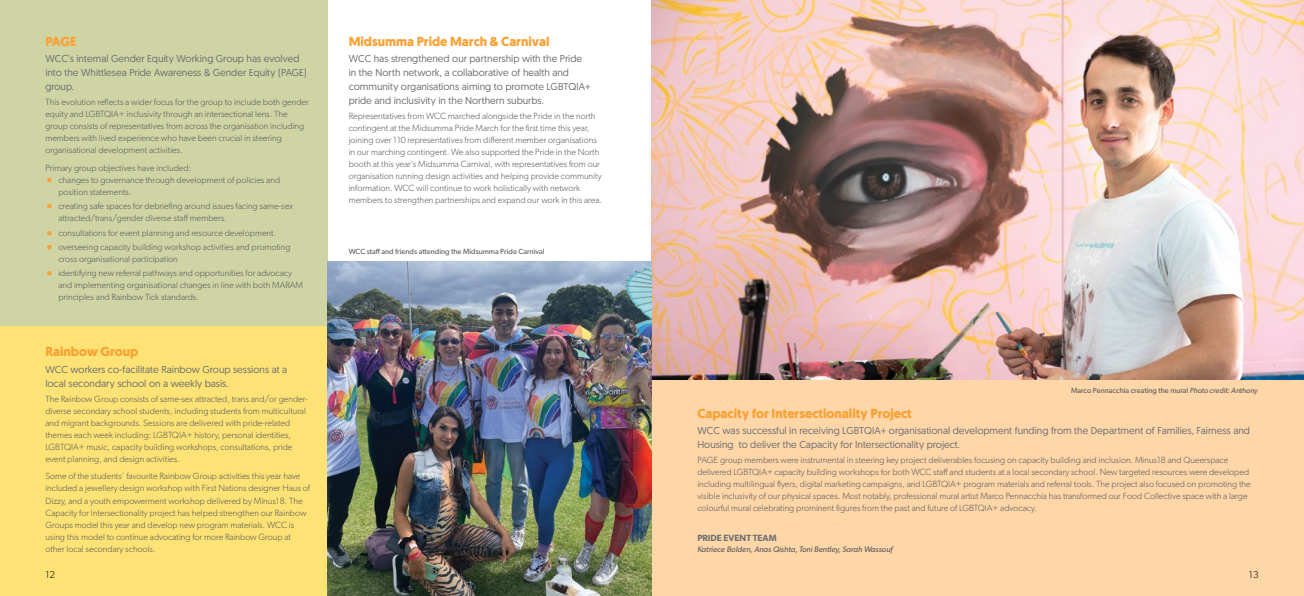
<style>
.page{position:relative;width:1304px;height:596px;background:#fff}
.page>*{position:absolute;margin:0;border:0;box-sizing:border-box;transform-origin:0 0}
.t1{font:700 13px "Geomanist";color:#f9a134}
.t2{font:10px/14px "Geomanist";color:#6d6e71}
.t3{font:300 10px "Gibson";color:#000}
.t4{font:300 9px/12px "Gibson";color:#58595b}
.t5{font:600 9px "Gibson";color:#6d6e71}
.t6{font:italic 8px "Gibson";color:#58595b}
.t7{font:7.5px "Gibson";color:#58595b}
.s1{font-size:16px;color:#f9a134}
.s2{font-style:italic}
</style>
<div class="page">
<img style="left:652px;top:0;width:652px;height:380px">
<div style="left:0;top:324px;width:327px;height:271px;background:#fde375"></div>
<div style="left:652px;top:380px;width:652px;height:215px;background:#fed6a8"></div>
<div style="left:0;top:0;width:327px;height:326px;background:#cfd4a4"></div>
<img style="left:327px;top:261px;width:325px;height:334px">
<h1 class="t1" style="left:45px;top:33px;width:33px">PAGE</h1>
<p class="t2" style="left:45px;top:52px;width:263px">WCC’s internal Gender Equity Working Group has evolved into the Whittlesea Pride Awareness &amp; Gender Equity (PAGE) group.</p>
<p class="t4" style="left:45px;top:96px;width:265px">This evolution reflects a wider focus for the group to include both gender equity and LGBTQIA+ inclusivity through an intersectional lens. The group consists of representatives from across the organisation including members with lived experience who have been crucial in steering organisational development activities.</p>
<p class="t4" style="left:45px;top:162px;width:147px">Primary group objectives have included:</p>
<p class="t4" style="left:58px;top:174px;width:223px;text-indent:-13px"><span class="s1">•</span> changes to governance through development of policies and position statements.</p>
<p class="t4" style="left:58px;top:200px;width:236px;text-indent:-13px"><span class="s1">•</span> creating safe spaces for debriefing around issues facing same-sex attracted/trans/gender diverse staff members.</p>
<p class="t4" style="left:45px;top:226px;width:232px"><span class="s1">•</span> consultations for event planning and resource development.</p>
<p class="t4" style="left:58px;top:240px;width:234px;text-indent:-13px"><span class="s1">•</span> overseeing capacity building workshop activities and promoting cross organisational participation</p>
<p class="t4" style="left:58px;top:267px;width:246px;text-indent:-13px"><span class="s1">•</span> identifying new referral pathways and opportunities for advocacy and implementing organisational changes in line with both MARAM principles and Rainbow Tick standards.</p>
<h1 class="t1" style="left:45px;top:343px;width:94px">Rainbow Group</h1>
<p class="t2" style="left:45px;top:362px;width:244px">WCC workers co-facilitate Rainbow Group sessions at a local secondary school on a weekly basis.</p>
<p class="t4" style="left:45px;top:392px;width:264px">The Rainbow Group consists of same-sex attracted, trans and/or gender&shy;diverse secondary school students, including students from multicultural and migrant backgrounds. Sessions are delivered with pride-related themes each week including: LGBTQIA+ history, personal identities, LGBTQIA+ music, capacity building workshops, consultations, pride event planning, and design activities.</p>
<p class="t4" style="left:45px;top:470px;width:266px">Some of the students’ favourite Rainbow Group activities this year have included a jewellery design workshop with First Nations designer Haus of Dizzy, and a youth empowerment workshop delivered by Minus18. The Capacity for Intersectionality project has helped strengthen our Rainbow Groups model this year and develop new program materials. WCC is using this model to continue advocating for more Rainbow Group at other local secondary schools.</p>
<h1 class="t1" style="left:349px;top:33px;width:202px">Midsumma Pride March &amp; Carnival</h1>
<p class="t2" style="left:349px;top:52px;width:243px">WCC has strengthened our partnership with the Pride in the North network, a collaborative of health and community organisations aiming to promote LGBTQIA+ pride and inclusivity in the Northern suburbs.</p>
<p class="t4" style="left:349px;top:110px;width:255px">Representatives from WCC marched alongside the Pride in the north contingent at the Midsumma Pride March for the first time this year, joining over 110 representatives from different member organisations in our marching contingent. We also supported the Pride in the North booth at this year’s Midsumma Carnival, with representatives from our organisation running design activities and helping provide community information. WCC will continue to work holistically with network members to strengthen partnerships and expand our work in this area.</p>
<p class="t7" style="left:349px;top:247px;width:197px">WCC staff and friends attending the Midsumma Pride Carnival</p>
<p class="t7" style="left:1071px;top:386px;width:188px">Marco Pennacchia creating the mural <span class="s2">Photo credit: Anthony</span></p>
<h1 class="t1" style="left:697px;top:405px;width:216px">Capacity for Intersectionality Project</h1>
<p class="t2" style="left:697px;top:423px;width:554px">WCC was successful in receiving LGBTQIA+ organisational development funding from the Department of Families, Fairness and<br>Housing to deliver the Capacity for Intersectionality project.</p>
<p class="t4" style="left:697px;top:453px;width:555px">PAGE group members were instrumental in steering key project deliverables focusing on capacity building and inclusion. Minus18 and Queerspace delivered LGBTQIA+ capacity building workshops for both WCC staff and students at a local secondary school. New targeted resources were developed including multilingual flyers, digital marketing campaigns, and LGBTQIA+ program materials and referral tools. The project also focused on promoting the visible inclusivity of our physical spaces. Most notably, professional mural artist Marco Pennacchia has transformed our Food Collective space with a large colourful mural celebrating prominent figures from the past and future of LGBTQIA+ advocacy.</p>
<p class="t5" style="left:697px;top:532px;width:81px">PRIDE EVENT TEAM</p>
<p class="t6" style="left:697px;top:544px;width:197px">Katriece Bolden, Anas Qishta, Toni Bentley, Sarah Wassouf</p>
<p class="t3" style="left:45px;top:568px;width:11px">12</p>
<p class="t3" style="left:1249px;top:568px;width:11px">13</p>
</div>
